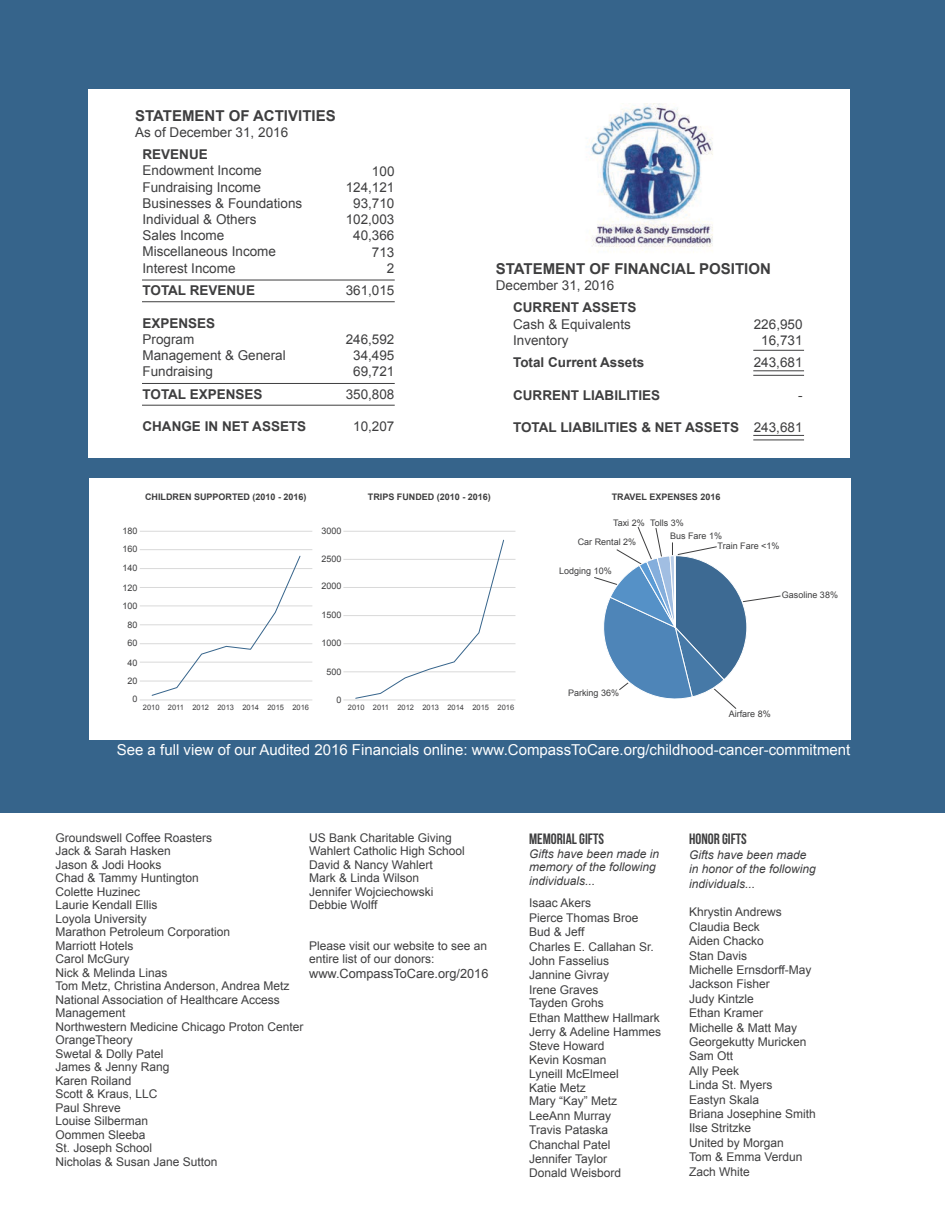
<style>
.page{position:relative;width:945px;height:1215px;background:#fff}
.page>*{position:absolute;margin:0;border:0;box-sizing:border-box;transform-origin:0 0}
.t1{font:15px "Arial";color:#fff}
.t2{font:700 15px "Arial";color:#3e3e3f}
.t3{font:700 15px "Bebas Neue";color:#3e3e3f}
.t4{font:13.5px/16.2px "Arial";color:#3e3e3f}
.t5{font:700 13.5px "Arial";color:#3e3e3f}
.t6{font:12.75px "Arial";color:#3e3e3f}
.t7{font:12px/13.5px "Arial";color:#3e3e3f}
.t8{font:italic 12px/13.5px "Arial";color:#3e3e3f}
.t9{font:9px/19.5px "Arial";color:#3e3e3f}
.t10{font:700 9px "Arial";color:#3e3e3f}
.t11{font:7.5px "Arial";color:#3e3e3f}
</style>
<div class="page">
<div style="left:0;top:0;width:945px;height:813px;background:#36648b"></div>
<div style="left:88px;top:89px;width:761px;height:368px;background:#fff"></div>
<div style="left:89px;top:478px;width:761px;height:261px;background:#fff"></div>
<hr style="left:343px;top:700px;width:172px;height:1px;background:#d9d9d9">
<hr style="left:343px;top:672px;width:172px;height:1px;background:#d9d9d9">
<hr style="left:343px;top:643px;width:172px;height:1px;background:#d9d9d9">
<hr style="left:343px;top:615px;width:172px;height:1px;background:#d9d9d9">
<hr style="left:343px;top:587px;width:172px;height:1px;background:#d9d9d9">
<hr style="left:343px;top:559px;width:172px;height:1px;background:#d9d9d9">
<hr style="left:343px;top:531px;width:172px;height:1px;background:#d9d9d9">
<svg style="left:355px;top:539px;width:150px;height:160px"></svg>
<hr style="left:140px;top:700px;width:172px;height:1px;background:#d9d9d9">
<hr style="left:140px;top:681px;width:172px;height:1px;background:#d9d9d9">
<hr style="left:140px;top:662px;width:172px;height:1px;background:#d9d9d9">
<hr style="left:140px;top:643px;width:172px;height:1px;background:#d9d9d9">
<hr style="left:140px;top:625px;width:172px;height:1px;background:#d9d9d9">
<hr style="left:140px;top:606px;width:172px;height:1px;background:#d9d9d9">
<hr style="left:140px;top:587px;width:172px;height:1px;background:#d9d9d9">
<hr style="left:140px;top:568px;width:172px;height:1px;background:#d9d9d9">
<hr style="left:140px;top:549px;width:172px;height:1px;background:#d9d9d9">
<hr style="left:140px;top:531px;width:172px;height:1px;background:#d9d9d9">
<svg style="left:151px;top:555px;width:150px;height:141px"></svg>
<hr style="left:142px;top:280px;width:253px;height:1px;background:#3e3e3f">
<hr style="left:142px;top:301px;width:253px;height:1px;background:#3e3e3f">
<hr style="left:142px;top:383px;width:253px;height:1px;background:#3e3e3f">
<hr style="left:142px;top:405px;width:253px;height:1px;background:#3e3e3f">
<hr style="left:753px;top:435px;width:51px;height:1px;background:#3e3e3f">
<hr style="left:753px;top:440px;width:51px;height:1px;background:#3e3e3f">
<hr style="left:753px;top:371px;width:51px;height:1px;background:#3e3e3f">
<hr style="left:753px;top:375px;width:51px;height:1px;background:#3e3e3f">
<hr style="left:753px;top:350px;width:51px;height:1px;background:#3e3e3f">
<svg style="left:594px;top:527px;width:187px;height:182px"></svg>
<img style="left:591px;top:104px;width:122px;height:147px">
<p class="t2" style="left:135px;top:106px;width:202px">STATEMENT OF ACTIVITIES</p>
<p class="t4" style="left:135px;top:124px;width:155px">As of December 31, 2016</p>
<p class="t5" style="left:143px;top:146px;width:67px">REVENUE</p>
<p class="t4" style="left:143px;top:163px;width:161px">Endowment Income<br>Fundraising Income<br>Businesses &amp; Foundations<br>Individual &amp; Others<br>Sales Income<br>Miscellaneous Income<br>Interest Income</p>
<p class="t5" style="left:143px;top:282px;width:114px">TOTAL REVENUE</p>
<p class="t5" style="left:143px;top:314px;width:74px">EXPENSES</p>
<p class="t4" style="left:143px;top:331px;width:145px">Program<br>Management &amp; General<br>Fundraising</p>
<p class="t5" style="left:143px;top:385px;width:122px">TOTAL EXPENSES</p>
<p class="t5" style="left:143px;top:417px;width:165px">CHANGE IN NET ASSETS</p>
<p class="t4" style="left:346px;top:163px;width:50px;text-align:right">100<br>124,121<br>93,710<br>102,003<br>40,366<br>713<br>2</p>
<p class="t4" style="left:346px;top:283px;width:50px">361,015</p>
<p class="t4" style="left:346px;top:331px;width:50px;text-align:center">246,592<br>34,495<br>69,721</p>
<p class="t4" style="left:346px;top:386px;width:50px">350,808</p>
<p class="t4" style="left:353px;top:418px;width:43px">10,207</p>
<p class="t2" style="left:496px;top:259px;width:277px">STATEMENT OF FINANCIAL POSITION</p>
<p class="t4" style="left:496px;top:277px;width:120px">December 31, 2016</p>
<p class="t5" style="left:513px;top:299px;width:125px">CURRENT ASSETS</p>
<p class="t4" style="left:513px;top:316px;width:119px">Cash &amp; Equivalents<br>Inventory</p>
<p class="t5" style="left:513px;top:354px;width:133px">Total Current Assets</p>
<p class="t5" style="left:513px;top:386px;width:149px">CURRENT LIABILITIES</p>
<p class="t5" style="left:513px;top:418px;width:228px">TOTAL LIABILITIES &amp; NET ASSETS</p>
<p class="t4" style="left:754px;top:316px;width:50px;text-align:center">226,950<br>16,731</p>
<p class="t4" style="left:754px;top:355px;width:50px">243,681</p>
<p class="t4" style="left:798px;top:387px;width:6px">-</p>
<p class="t4" style="left:754px;top:419px;width:50px">243,681</p>
<p class="t10" style="left:145px;top:491px;width:163px">CHILDREN SUPPORTED (2010 - 2016)</p>
<p class="t10" style="left:368px;top:491px;width:125px">TRIPS FUNDED (2010 - 2016)</p>
<p class="t10" style="left:612px;top:491px;width:110px">TRAVEL EXPENSES 2016</p>
<p class="t9" style="left:122px;top:522px;width:17px;line-height:18px">180<br>160</p>
<p class="t9" style="left:122px;top:559px;width:17px">140<br>120</p>
<p class="t9" style="left:122px;top:596px;width:17px;text-align:center">100<br>80</p>
<p class="t9" style="left:127px;top:634px;width:12px">60<br>40</p>
<p class="t9" style="left:127px;top:672px;width:12px;line-height:18px;text-align:center">20<br>0</p>
<p class="t9" style="left:321px;top:521px;width:22px">3000</p>
<p class="t9" style="left:321px;top:550px;width:22px">2500</p>
<p class="t9" style="left:321px;top:577px;width:22px">2000</p>
<p class="t9" style="left:321px;top:605px;width:22px">1500</p>
<p class="t9" style="left:321px;top:634px;width:22px">1000</p>
<p class="t9" style="left:326px;top:662px;width:17px">500</p>
<p class="t9" style="left:336px;top:691px;width:7px">0</p>
<p class="t11" style="left:143px;top:702px;width:168px">2010 2011 2012 2013 2014 2015 2016</p>
<p class="t11" style="left:348px;top:702px;width:168px">2010 2011 2012 2013 2014 2015 2016</p>
<p class="t9" style="left:578px;top:513px;width:108px;text-indent:36px">Taxi 2% Tolls 3%<br>Car Rental 2%</p>
<p class="t9" style="left:559px;top:561px;width:54px">Lodging 10%</p>
<p class="t9" style="left:670px;top:526px;width:54px">Bus Fare 1%</p>
<p class="t9" style="left:718px;top:536px;width:63px">Train Fare &lt;1%</p>
<p class="t9" style="left:568px;top:683px;width:53px">Parking 36%</p>
<p class="t9" style="left:782px;top:585px;width:58px">Gasoline 38%</p>
<p class="t9" style="left:729px;top:704px;width:44px">Airfare 8%</p>
<p class="t1" style="left:117px;top:740px;width:735px">See a full view of our Audited 2016 Financials online: www.CompassToCare.org/childhood-cancer-commitment</p>
<p class="t7" style="left:56px;top:831px;width:250px">Groundswell Coffee Roasters<br>Jack &amp; Sarah Hasken<br>Jason &amp; Jodi Hooks<br>Chad &amp; Tammy Huntington<br>Colette Huzinec<br>Laurie Kendall Ellis<br>Loyola University<br>Marathon Petroleum Corporation<br>Marriott Hotels<br>Carol McGury<br>Nick &amp; Melinda Linas<br>Tom Metz, Christina Anderson, Andrea Metz<br>National Association of Healthcare Access<br>Management<br>Northwestern Medicine Chicago Proton Center<br>OrangeTheory<br>Swetal &amp; Dolly Patel<br>James &amp; Jenny Rang<br>Karen Roiland<br>Scott &amp; Kraus, LLC<br>Paul Shreve<br>Louise Silberman<br>Oommen Sleeba<br>St. Joseph School<br>Nicholas &amp; Susan Jane Sutton</p>
<p class="t7" style="left:309px;top:831px;width:157px">US Bank Charitable Giving<br>Wahlert Catholic High School<br>David &amp; Nancy Wahlert<br>Mark &amp; Linda Wilson<br>Jennifer Wojciechowski<br>Debbie Wolff</p>
<p class="t7" style="left:309px;top:939px;width:180px">Please visit our website to see an entire list of our donors:</p>
<p class="t6" style="left:309px;top:966px;width:181px">www.CompassToCare.org/2016</p>
<p class="t3" style="left:529px;top:831px;width:76px">MEMORIAL GIFTS</p>
<p class="t8" style="left:529px;top:847px;width:132px">Gifts have been made in memory of the following individuals...</p>
<p class="t7" style="left:529px;top:896px;width:134px;line-height:14.2px">Isaac Akers<br>Pierce Thomas Broe<br>Bud &amp; Jeff<br>Charles E. Callahan Sr.<br>John Fasselius<br>Jannine Givray<br>Irene Graves<br>Tayden Grohs<br>Ethan Matthew Hallmark<br>Jerry &amp; Adeline Hammes<br>Steve Howard<br>Kevin Kosman<br>Lyneill McElmeel<br>Katie Metz<br>Mary “Kay” Metz<br>LeeAnn Murray<br>Travis Pataska<br>Chanchal Patel<br>Jennifer Taylor<br>Donald Weisbord</p>
<p class="t3" style="left:689px;top:831px;width:59px">HONOR GIFTS</p>
<p class="t8" style="left:689px;top:848px;width:128px;line-height:14.4px">Gifts have been made in honor of the following individuals...</p>
<p class="t7" style="left:689px;top:905px;width:128px;line-height:14.4px">Khrystin Andrews<br>Claudia Beck<br>Aiden Chacko<br>Stan Davis<br>Michelle Ernsdorff-May<br>Jackson Fisher<br>Judy Kintzle<br>Ethan Kramer<br>Michelle &amp; Matt May<br>Georgekutty Muricken<br>Sam Ott<br>Ally Peek<br>Linda St. Myers<br>Eastyn Skala<br>Briana Josephine Smith<br>Ilse Stritzke<br>United by Morgan<br>Tom &amp; Emma Verdun<br>Zach White</p>
</div>
